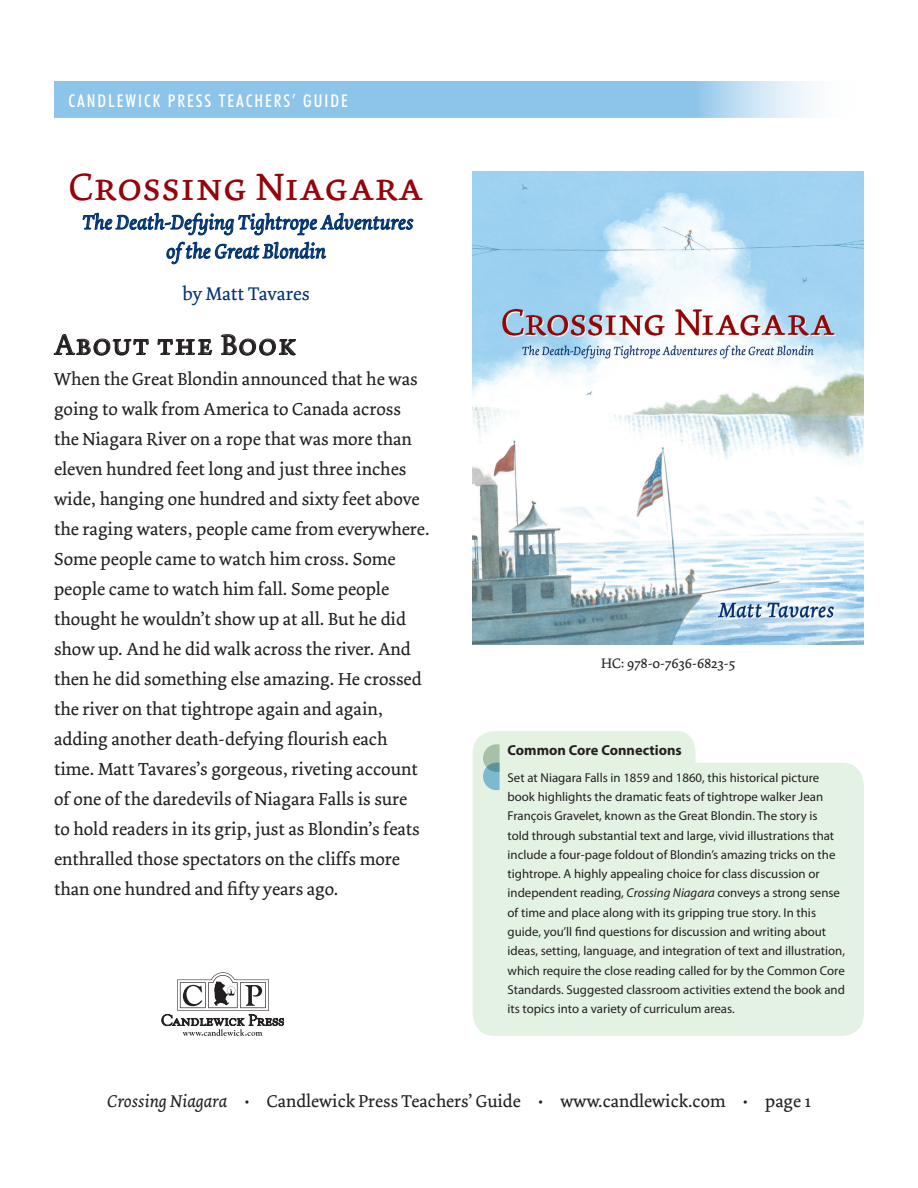
<style>
.page{position:relative;width:918px;height:1188px;background:#fff}
.page>*{position:absolute;margin:0;border:0;box-sizing:border-box;transform-origin:0 0}
.t1{font:40.2px "Dolly Small Caps";color:#94040c}
.t2{font:30px "Dolly Small Caps";letter-spacing:.03em;color:#231f20}
.t3{font:italic 20.85px/29px "Dolly";color:#013371;text-align:center}
.t4{font:19.35px "Dolly";color:#013371}
.t5{font:18.3px/30px "Dolly";color:#231f20}
.t6{font:18px "Dolly";color:#231f20}
.t7{font:500 condensed 17.7px "Futura BT";letter-spacing:.11em;color:#fff}
.t8{font:700 14.4px "Myriad Pro";color:#231f20}
.t9{font:14.4px "Dolly";color:#231f20}
.t10{font:12.9px/19.4px "Myriad Pro";color:#231f20}
.s1{font-style:italic}
</style>
<div class="page">
<img style="left:473px;top:171px;width:391px;height:474px">
<div style="left:473px;top:731px;width:391px;height:305px;background:#e4f2e3"></div>
<svg style="left:82px;top:212px;width:332px;height:53px"></svg>
<svg style="left:53px;top:334px;width:96px;height:22px"></svg>
<svg style="left:157px;top:339px;width:56px;height:16px"></svg>
<svg style="left:221px;top:334px;width:75px;height:22px"></svg>
<svg style="left:162px;top:972px;width:122px;height:64px"></svg>
<svg style="left:54px;top:81px;width:759px;height:36px;background:#95c8eb"></svg>
<svg style="left:483px;top:744px;width:17px;height:46px"></svg>
<p class="t7" style="left:68px;top:90px;width:281px">CANDLEWICK PRESS TEACHERS’ GUIDE</p>
<p class="t1" style="left:69px;top:163px;width:356px">Crossing Niagara</p>
<p class="t3" style="left:83px;top:208px;width:332px">The Death-Defying Tightrope Adventures of the Great Blondin</p>
<p class="t4" style="left:182px;top:282px;width:129px">by Matt Tavares</p>
<p class="t2" style="left:54px;top:327px;width:244px">About the Book</p>
<p class="t5" style="left:54px;top:364px;width:377px">When the Great Blondin announced that he was going to walk from America to Canada across the Niagara River on a rope that was more than eleven hundred feet long and just three inches wide, hanging one hundred and sixty feet above the raging waters, people came from everywhere.<br>Some people came to watch him cross. Some people came to watch him fall. Some people thought he wouldn’t show up at all. But he did show up. And he did walk across the river. And then he did something else amazing. He crossed the river on that tightrope again and again, adding another death-defying flourish each time. Matt Tavares’s gorgeous, riveting account of one of the daredevils of Niagara Falls is sure<br>to hold readers in its grip, just as Blondin’s feats enthralled those spectators on the cliffs more than one hundred and fifty years ago.</p>
<p class="t9" style="left:601px;top:655px;width:136px">HC: 978-0-7636-6823-5</p>
<p class="t8" style="left:508px;top:741px;width:176px">Common Core Connections</p>
<p class="t10" style="left:508px;top:767px;width:339px">Set at Niagara Falls in 1859 and 1860, this historical picture book highlights the dramatic feats of tightrope walker Jean François Gravelet, known as the Great Blondin. The story is<br>told through substantial text and large, vivid illustrations that include a four-page foldout of Blondin’s amazing tricks on the tightrope. A highly appealing choice for class discussion or independent reading, <span class="s1">Crossing Niagara</span> conveys a strong sense of time and place along with its gripping true story. In this guide, you’ll find questions for discussion and writing about ideas, setting, language, and integration of text and illustration, which require the close reading called for by the Common Core Standards. Suggested classroom activities extend the book and its topics into a variety of curriculum areas.</p>
<p class="t6" style="left:107px;top:1090px;width:705px"><span class="s1">Crossing Niagara</span> • Candlewick Press Teachers’ Guide • www.candlewick.com • page 1</p>
</div>
